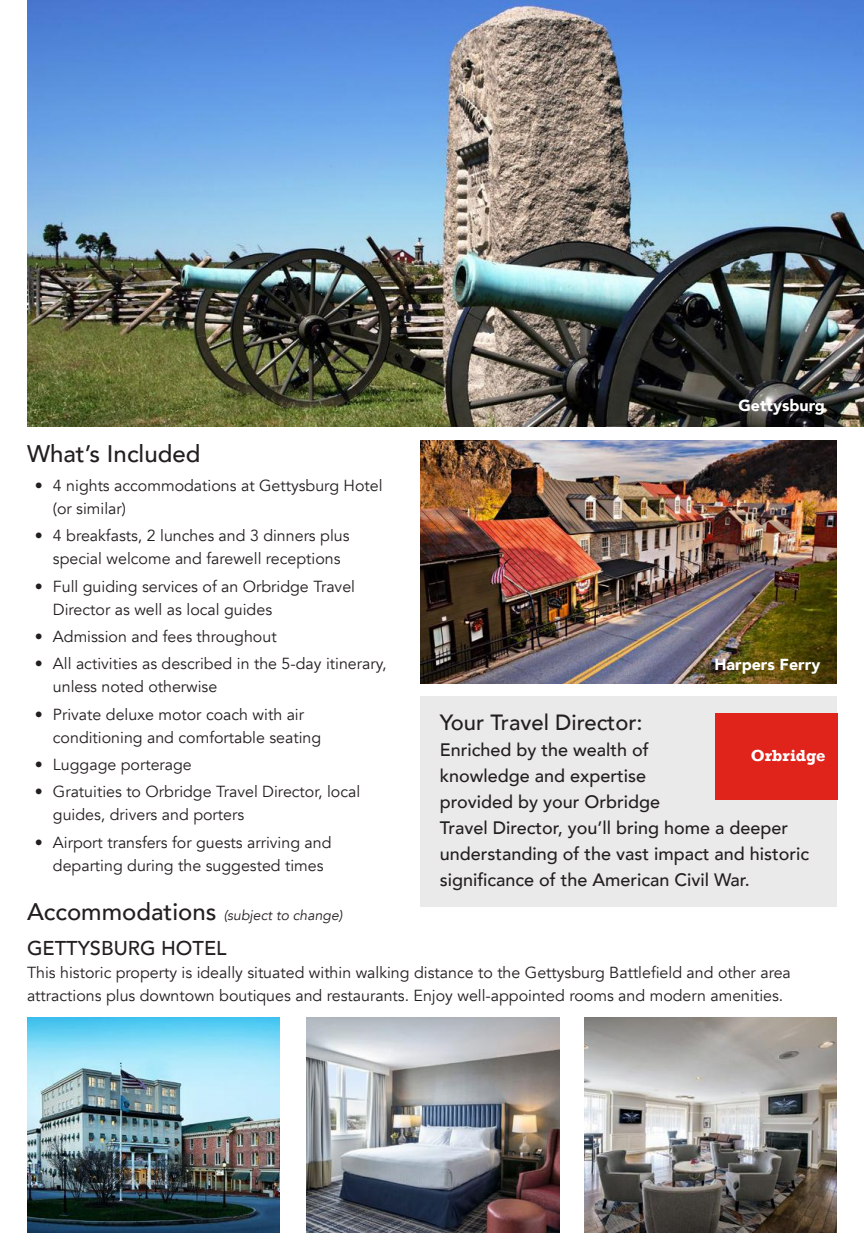
<style>
.page{position:relative;width:864px;height:1260px;background:#fff}
.page>*{position:absolute;margin:0;border:0;box-sizing:border-box;transform-origin:0 0}
.t1{font:500 24px "Avenir";color:#241f1f}
.t2{font:500 22px "Avenir";color:#241f1f}
.t3{font:500 20px "Avenir";color:#241f1f}
.t4{font:500 18px/26px "Avenir";color:#241f1f}
.t5{font:700 16.4px "Rockwell";color:#fff}
.t6{font:16px/23px "Avenir";color:#241f1f}
.t7{font:900 16px "Avenir";color:#fff}
.t8{font:italic 14px "Avenir";color:#241f1f}
.s1{font-weight:500;font-style:normal;font-size:24px}
</style>
<div class="page">
<img style="left:27px;top:0;width:837px;height:426px">
<img style="left:421px;top:440px;width:416px;height:244px">
<div style="left:421px;top:697px;width:416px;height:210px;background:#ebeaea"></div>
<div style="left:715px;top:713px;width:122px;height:87px;background:#e0231b"></div>
<img style="left:27px;top:1017px;width:253px;height:216px">
<img style="left:307px;top:1017px;width:252px;height:216px">
<img style="left:584px;top:1017px;width:253px;height:216px">
<h1 class="t1" style="left:27px;top:433px;width:175px">What’s Included</h1>
<p class="t6" style="left:53px;top:474px;width:331px;text-indent:-18px">• 4 nights accommodations at Gettysburg Hotel (or similar)</p>
<p class="t6" style="left:35px;top:525px;width:316px;text-align:center">• 4 breakfasts, 2 lunches and 3 dinners plus special welcome and farewell receptions</p>
<p class="t6" style="left:53px;top:575px;width:304px;text-indent:-18px">• Full guiding services of an Orbridge Travel<br>Director as well as local guides</p>
<p class="t6" style="left:35px;top:625px;width:243px">• Admission and fees throughout</p>
<p class="t6" style="left:53px;top:653px;width:335px;text-indent:-18px">• All activities as described in the 5-day itinerary, unless noted otherwise</p>
<p class="t6" style="left:53px;top:703px;width:270px;text-indent:-18px">• Private deluxe motor coach with air conditioning and comfortable seating</p>
<p class="t6" style="left:35px;top:753px;width:158px">• Luggage porterage</p>
<p class="t6" style="left:53px;top:781px;width:309px;text-indent:-18px">• Gratuities to Orbridge Travel Director, local guides, drivers and porters</p>
<p class="t6" style="left:53px;top:831px;width:280px;text-indent:-18px">• Airport transfers for guests arriving and departing during the suggested times</p>
<p class="t7" style="left:738px;top:392px;width:88px">Gettysburg</p>
<p class="t7" style="left:714px;top:651px;width:107px">Harpers Ferry</p>
<h2 class="t2" style="left:440px;top:703px;width:204px">Your Travel Director:</h2>
<p class="t4" style="left:440px;top:736px;width:371px">Enriched by the wealth of<br>knowledge and expertise<br>provided by your Orbridge<br>Travel Director, you’ll bring home a deeper understanding of the vast impact and historic significance of the American Civil War.</p>
<p class="t5" style="left:751px;top:745px;width:76px">Orbridge</p>
<p class="t8" style="left:27px;top:907px;width:317px"><span class="s1">Accommodations</span> (subject to change)</p>
<p class="t3" style="left:27px;top:930px;width:201px">GETTYSBURG HOTEL</p>
<p class="t6" style="left:27px;top:961px;width:765px">This historic property is ideally situated within walking distance to the Gettysburg Battlefield and other area attractions plus downtown boutiques and restaurants. Enjoy well-appointed rooms and modern amenities.</p>
</div>
